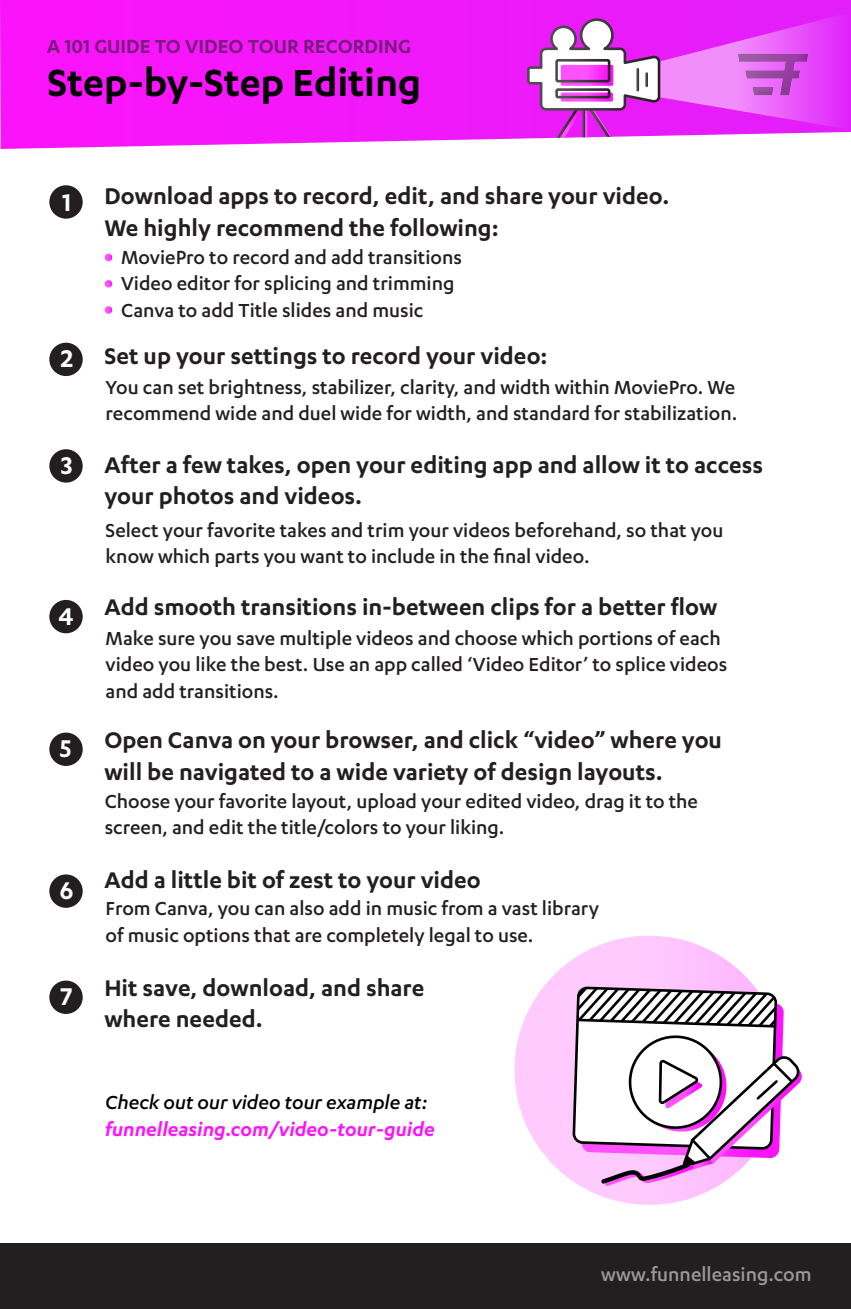
<style>
.page{position:relative;width:851px;height:1309px;background:#fff}
.page>*{position:absolute;margin:0;border:0;box-sizing:border-box;transform-origin:0 0}
.t1{font:600 43.75px "Karbon";color:#000}
.t2{font:600 28.09px "Karbon";color:#fff}
.t3{font:600 26.25px/31.5px "Karbon";color:#231f20}
.t4{font:500 21.88px/26.2px "Karbon";color:#231f20}
.t5{font:italic 600 21.88px "Karbon";color:#fb14fb}
.t6{font:italic 500 21.88px "Karbon";color:#000}
.t7{font:600 21.88px "Karbon";color:#7a1b7f}
.t8{font:500 21.88px "Karbon";color:#999}
</style>
<div class="page">
<svg style="left:0;top:0;width:851px;height:149px;background:#f41efb"></svg>
<svg style="left:526px;top:12px;width:325px;height:137px"></svg>
<svg style="left:514px;top:935px;width:270px;height:269px;background:#fec9fe"></svg>
<div style="left:0;top:1242px;width:851px;height:66px;background:#231f20"></div>
<svg style="left:105px;top:254px;width:7px;height:7px"></svg>
<svg style="left:105px;top:280px;width:7px;height:7px"></svg>
<svg style="left:105px;top:306px;width:7px;height:8px"></svg>
<div style="left:49px;top:185px;width:34px;height:34px;background:#231f20;border-radius:50%"></div>
<div style="left:49px;top:342px;width:34px;height:34px;background:#231f20;border-radius:50%"></div>
<div style="left:49px;top:449px;width:34px;height:33px;background:#231f20;border-radius:50%"></div>
<div style="left:49px;top:600px;width:34px;height:33px;background:#231f20;border-radius:50%"></div>
<div style="left:49px;top:732px;width:34px;height:34px;background:#231f20;border-radius:50%"></div>
<div style="left:49px;top:874px;width:34px;height:33px;background:#231f20;border-radius:50%"></div>
<div style="left:49px;top:980px;width:34px;height:33px;background:#231f20;border-radius:50%"></div>
<svg style="left:574px;top:987px;width:229px;height:256px"></svg>
<img style="left:735px;top:50px;width:74px;height:49px">
<p class="t7" style="left:47px;top:34px;width:366px">A 101 GUIDE TO VIDEO TOUR RECORDING</p>
<h1 class="t1" style="left:48px;top:58px;width:375px">Step-by-Step Editing</h1>
<p class="t2" style="left:62px;top:186px;width:11px">1</p>
<p class="t2" style="left:61px;top:343px;width:14px">2</p>
<p class="t2" style="left:61px;top:449px;width:13px">3</p>
<p class="t2" style="left:59px;top:600px;width:17px">4</p>
<p class="t2" style="left:60px;top:732px;width:13px">5</p>
<p class="t2" style="left:60px;top:874px;width:15px">6</p>
<p class="t2" style="left:60px;top:980px;width:14px">7</p>
<p class="t3" style="left:104px;top:180px;width:566px">Download apps to record, edit, and share your video.<br>We highly recommend the following:</p>
<p class="t4" style="left:121px;top:243px;width:342px">MoviePro to record and add transitions<br>Video editor for splicing and trimming<br>Canva to add Title slides and music</p>
<p class="t3" style="left:104px;top:339px;width:445px">Set up your settings to record your video:</p>
<p class="t4" style="left:106px;top:373px;width:633px">You can set brightness, stabilizer, clarity, and width within MoviePro. We recommend wide and duel wide for width, and standard for stabilization.</p>
<p class="t3" style="left:104px;top:448px;width:660px">After a few takes, open your editing app and allow it to access your photos and videos.</p>
<p class="t4" style="left:106px;top:516px;width:619px">Select your favorite takes and trim your videos beforehand, so that you know which parts you want to include in the final video.</p>
<p class="t3" style="left:104px;top:590px;width:614px">Add smooth transitions in-between clips for a better flow</p>
<p class="t4" style="left:106px;top:624px;width:623px">Make sure you save multiple videos and choose which portions of each video you like the best. Use an app called ‘Video Editor’ to splice videos and add transitions.</p>
<p class="t3" style="left:104px;top:723px;width:619px">Open Canva on your browser, and click “video” where you will be navigated to a wide variety of design layouts.</p>
<p class="t4" style="left:105px;top:787px;width:595px">Choose your favorite layout, upload your edited video, drag it to the screen, and edit the title/colors to your liking.</p>
<p class="t3" style="left:104px;top:863px;width:378px">Add a little bit of zest to your video</p>
<p class="t4" style="left:106px;top:894px;width:495px">From Canva, you can also add in music from a vast library of music options that are completely legal to use.</p>
<p class="t3" style="left:104px;top:971px;width:321px">Hit save, download, and share where needed.</p>
<p class="t6" style="left:105px;top:1090px;width:324px">Check out our video tour example at:</p>
<p class="t5" style="left:105px;top:1116px;width:331px">funnelleasing.com/video-tour-guide</p>
<p class="t8" style="left:601px;top:1262px;width:212px">www.funnelleasing.com</p>
</div>
